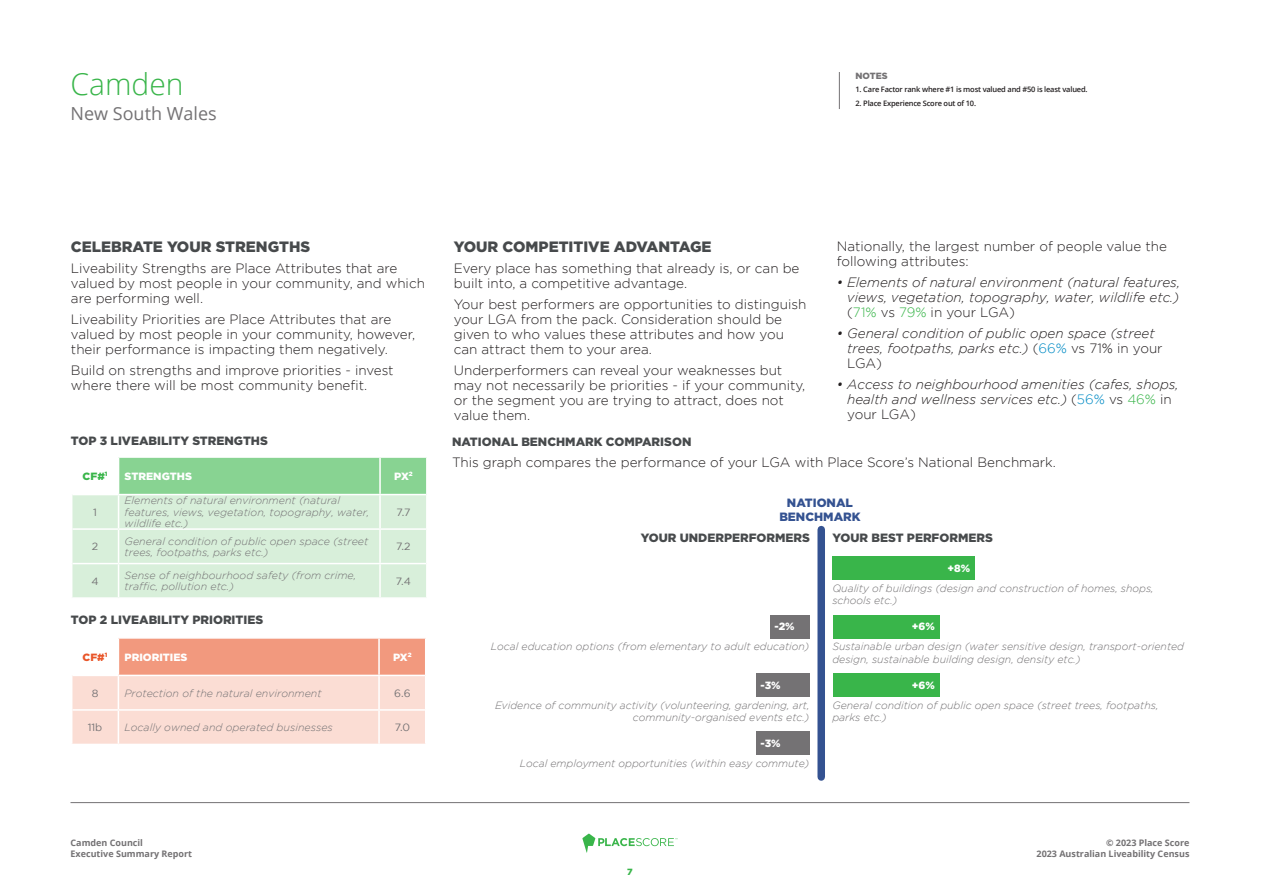
<style>
.page{position:relative;width:1263px;height:893px;background:#fff}
.page>*{position:absolute;margin:0;border:0;box-sizing:border-box;transform-origin:0 0}
.Main_Heading{font:300 30px "Open Sans";color:#39b54a}
.Sub_heading{font:18px "Open Sans";color:#747274}
.Text_heading_1{font:900 15px "Gotham";color:#474a4c}
.Body_text{font:300 13.5px/15px "Gotham";color:#231f20}
.t1{font:italic 300 13.5px/15px "Gotham";color:#231f20}
.Graph_Heading_1{font:900 12px "Gotham";color:#474a4c}
.Graph_Heading_1-2{font:900 12px/14.4px "Gotham";color:#345291;text-align:center}
.Graph_copy{font:italic 300 10.5px/12.6px "Gotham";color:#747274}
.Table_Body_Copy{font:italic 300 10.5px "Gotham";color:#747274}
.Graph_Percentages_Wh{font:900 10.5px "Gotham";color:#fff}
.Table_Body_Copy-2{font:10.5px "Gotham";color:#747274}
.t2{font:900 10.5px "Gotham";color:#39b54a}
.t3{font:900 10.5px "Gotham";color:#e95529}
.t4{font:700 9px "Open Sans";color:#747274}
.Notes_Heading{font:900 9px "Gotham";color:#747274}
.t5{font:900 9px "Gotham";color:#39b54a}
.Notes_Heading-2{font:600 7.5px "Open Sans";letter-spacing:-.025em;color:#231f20}
.s1{font-style:normal}
.s2{font-style:normal;color:#39b54a}
.s3{font-style:normal;color:#008bc5}
</style>
<div class="page">
<div style="left:817px;top:530px;width:8px;height:247px;background:#345291"></div>
<div style="left:833px;top:556px;width:142px;height:24px;background:#39b54a"></div>
<div style="left:833px;top:615px;width:106px;height:23px;background:#39b54a"></div>
<div style="left:833px;top:673px;width:106px;height:23px;background:#39b54a"></div>
<div style="left:756px;top:732px;width:53px;height:23px;background:#747274"></div>
<div style="left:756px;top:673px;width:53px;height:23px;background:#747274"></div>
<div style="left:770px;top:615px;width:39px;height:23px;background:#747274"></div>
<svg style="left:72px;top:458px;width:354px;height:139px;background:#c7e9cb"></svg>
<hr style="left:118px;top:495px;width:1px;height:33px;background:#fff">
<hr style="left:379px;top:495px;width:2px;height:33px;background:#fff">
<hr style="left:118px;top:530px;width:1px;height:33px;background:#fff">
<hr style="left:379px;top:530px;width:2px;height:33px;background:#fff">
<hr style="left:72px;top:528px;width:47px;height:2px;background:#fff">
<hr style="left:119px;top:528px;width:261px;height:2px;background:#fff">
<hr style="left:380px;top:528px;width:46px;height:2px;background:#fff">
<hr style="left:72px;top:494px;width:47px;height:1px;background:#fff">
<hr style="left:119px;top:494px;width:261px;height:1px;background:#fff">
<hr style="left:380px;top:494px;width:46px;height:1px;background:#fff">
<hr style="left:118px;top:458px;width:1px;height:36px;background:#fff">
<hr style="left:379px;top:458px;width:2px;height:36px;background:#fff">
<hr style="left:72px;top:563px;width:47px;height:1px;background:#fff">
<hr style="left:119px;top:563px;width:261px;height:1px;background:#fff">
<hr style="left:380px;top:563px;width:46px;height:1px;background:#fff">
<hr style="left:118px;top:564px;width:1px;height:33px;background:#fff">
<hr style="left:379px;top:564px;width:2px;height:33px;background:#fff">
<svg style="left:72px;top:639px;width:353px;height:105px;background:#f8cabc"></svg>
<hr style="left:72px;top:675px;width:46px;height:1px;background:#fff">
<hr style="left:118px;top:675px;width:261px;height:1px;background:#fff">
<hr style="left:379px;top:675px;width:46px;height:1px;background:#fff">
<hr style="left:118px;top:639px;width:1px;height:36px;background:#fff">
<hr style="left:378px;top:639px;width:2px;height:36px;background:#fff">
<hr style="left:118px;top:711px;width:1px;height:33px;background:#fff">
<hr style="left:378px;top:711px;width:2px;height:33px;background:#fff">
<hr style="left:72px;top:709px;width:46px;height:2px;background:#fff">
<hr style="left:118px;top:676px;width:1px;height:33px;background:#fff">
<hr style="left:118px;top:709px;width:261px;height:2px;background:#fff">
<hr style="left:378px;top:676px;width:2px;height:33px;background:#fff">
<hr style="left:379px;top:709px;width:46px;height:2px;background:#fff">
<svg style="left:582px;top:834px;width:95px;height:19px"></svg>
<hr style="left:70px;top:802px;width:1119px;height:1px;background:#747274">
<hr style="left:839px;top:72px;width:1px;height:37px;background:#747274">
<p class="Main_Heading" style="left:70px;top:64px;width:115px">Camden</p>
<p class="Sub_heading" style="left:70px;top:102px;width:148px">New South Wales</p>
<p class="Notes_Heading" style="left:855px;top:70px;width:34px">NOTES</p>
<p class="Notes_Heading-2" style="left:855px;top:84px;width:234px">1. Care Factor rank where #1 is most valued and #50 is least valued.</p>
<p class="Notes_Heading-2" style="left:855px;top:98px;width:122px">2. Place Experience Score out of 10.</p>
<p class="Text_heading_1" style="left:71px;top:238px;width:241px">CELEBRATE YOUR STRENGTHS</p>
<p class="Body_text" style="left:71px;top:261px;width:356px">Liveability Strengths are Place Attributes that are valued by most people in your community, and which are performing well.</p>
<p class="Body_text" style="left:71px;top:312px;width:346px">Liveability Priorities are Place Attributes that are valued by most people in your community, however, their performance is impacting them negatively.</p>
<p class="Body_text" style="left:71px;top:363px;width:324px">Build on strengths and improve priorities - invest where there will be most community benefit.</p>
<p class="Graph_Heading_1" style="left:71px;top:434px;width:198px">TOP 3 LIVEABILITY STRENGTHS</p>
<p class="t2" style="left:83px;top:470px;width:26px">CF#<sup>1</sup></p>
<p class="Graph_Percentages_Wh" style="left:125px;top:470px;width:69px">STRENGTHS</p>
<p class="Graph_Percentages_Wh" style="left:394px;top:470px;width:20px">PX<sup>2</sup></p>
<p class="Table_Body_Copy-2" style="left:93px;top:506px;width:5px">1</p>
<p class="Graph_copy" style="left:125px;top:495px;width:246px;line-height:11.2px">Elements of natural environment (natural features, views, vegetation, topography, water, wildlife etc.)</p>
<p class="Table_Body_Copy-2" style="left:396px;top:506px;width:16px">7.7</p>
<p class="Table_Body_Copy-2" style="left:92px;top:541px;width:8px">2</p>
<p class="Graph_copy" style="left:125px;top:535px;width:245px;line-height:11.2px">General condition of public open space (street trees, footpaths, parks etc.)</p>
<p class="Table_Body_Copy-2" style="left:396px;top:541px;width:16px">7.2</p>
<p class="Table_Body_Copy-2" style="left:92px;top:575px;width:9px">4</p>
<p class="Graph_copy" style="left:125px;top:570px;width:233px;line-height:11.2px">Sense of neighbourhood safety (from crime, traffic, pollution etc.)</p>
<p class="Table_Body_Copy-2" style="left:396px;top:575px;width:17px">7.4</p>
<p class="Graph_Heading_1" style="left:71px;top:613px;width:194px">TOP 2 LIVEABILITY PRIORITIES</p>
<p class="t3" style="left:83px;top:651px;width:26px">CF#<sup>1</sup></p>
<p class="Graph_Percentages_Wh" style="left:124px;top:651px;width:64px">PRIORITIES</p>
<p class="Graph_Percentages_Wh" style="left:393px;top:651px;width:20px">PX<sup>2</sup></p>
<p class="Table_Body_Copy-2" style="left:92px;top:687px;width:8px">8</p>
<p class="Table_Body_Copy" style="left:124px;top:687px;width:199px">Protection of the natural environment</p>
<p class="Table_Body_Copy-2" style="left:394px;top:687px;width:18px">6.6</p>
<p class="Table_Body_Copy-2" style="left:88px;top:721px;width:16px">11b</p>
<p class="Table_Body_Copy" style="left:124px;top:722px;width:210px">Locally owned and operated businesses</p>
<p class="Table_Body_Copy-2" style="left:395px;top:721px;width:17px">7.0</p>
<p class="t4" style="left:70px;top:836px;width:74px">Camden Council</p>
<p class="t4" style="left:70px;top:847px;width:123px">Executive Summary Report</p>
<p class="Text_heading_1" style="left:454px;top:238px;width:259px">YOUR COMPETITIVE ADVANTAGE</p>
<p class="Body_text" style="left:454px;top:261px;width:347px">Every place has something that already is, or can be built into, a competitive advantage.</p>
<p class="Body_text" style="left:454px;top:297px;width:354px">Your best performers are opportunities to distinguish your LGA from the pack. Consideration should be given to who values these attributes and how you can attract them to your area.</p>
<p class="Body_text" style="left:454px;top:363px;width:353px">Underperformers can reveal your weaknesses but may not necessarily be priorities - if your community, or the segment you are trying to attract, does not value them.</p>
<p class="Body_text" style="left:837px;top:239px;width:332px">Nationally, the largest number of people value the following attributes:</p>
<p class="t1" style="left:847px;top:275px;width:334px;text-align:justify;text-indent:-10px">• Elements of natural environment (natural features, views, vegetation, topography, water, wildlife etc.) <span class="s1">(</span><span class="s2">71%</span> <span class="s1">vs</span> <span class="s2">79%</span> <span class="s1">in your LGA)</span></p>
<p class="t1" style="left:847px;top:326px;width:317px;text-indent:-10px">• General condition of public open space (street trees, footpaths, parks etc.) <span class="s1">(</span><span class="s3">66%</span> <span class="s1">vs 71% in your<br>LGA)</span></p>
<p class="t1" style="left:847px;top:377px;width:333px;text-indent:-10px">• Access to neighbourhood amenities (cafes, shops, health and wellness services etc.) <span class="s1">(</span><span class="s3">56%</span> <span class="s1">vs</span> <span class="s2">46%</span> <span class="s1">in your LGA)</span></p>
<p class="Graph_Heading_1" style="left:452px;top:434px;width:241px">NATIONAL BENCHMARK COMPARISON</p>
<p class="Body_text" style="left:452px;top:455px;width:605px">This graph compares the performance of your LGA with Place Score’s National Benchmark.</p>
<p class="Graph_Heading_1-2" style="left:779px;top:495px;width:83px">NATIONAL<br>BENCHMARK</p>
<p class="Graph_Heading_1" style="left:641px;top:531px;width:171px">YOUR UNDERPERFORMERS</p>
<p class="Graph_Heading_1" style="left:832px;top:531px;width:162px">YOUR BEST PERFORMERS</p>
<p class="Graph_Percentages_Wh" style="left:947px;top:562px;width:24px">+8%</p>
<p class="Graph_Percentages_Wh" style="left:774px;top:620px;width:22px">-2%</p>
<p class="Graph_copy" style="left:491px;top:640px;width:320px">Local education options (from elementary to adult education)</p>
<p class="Graph_Percentages_Wh" style="left:761px;top:679px;width:22px">-3%</p>
<p class="Graph_copy" style="left:495px;top:699px;width:316px;text-align:right">Evidence of community activity (volunteering, gardening, art, community-organised events etc.)</p>
<p class="Graph_Percentages_Wh" style="left:761px;top:737px;width:22px">-3%</p>
<p class="Graph_copy" style="left:520px;top:757px;width:291px">Local employment opportunities (within easy commute)</p>
<p class="Graph_copy" style="left:832px;top:582px;width:323px">Quality of buildings (design and construction of homes, shops, schools etc.)</p>
<p class="Graph_Percentages_Wh" style="left:912px;top:621px;width:25px">+6%</p>
<p class="Graph_copy" style="left:832px;top:640px;width:353px">Sustainable urban design (water sensitive design, transport-oriented design, sustainable building design, density etc.)</p>
<p class="Graph_Percentages_Wh" style="left:912px;top:679px;width:25px">+6%</p>
<p class="Graph_copy" style="left:832px;top:699px;width:327px">General condition of public open space (street trees, footpaths, parks etc.)</p>
<p class="t5" style="left:627px;top:867px;width:7px">7</p>
<p class="t4" style="left:1106px;top:836px;width:85px">© 2023 Place Score</p>
<p class="t4" style="left:1036px;top:847px;width:154px">2023 Australian Liveability Census</p>
</div>
